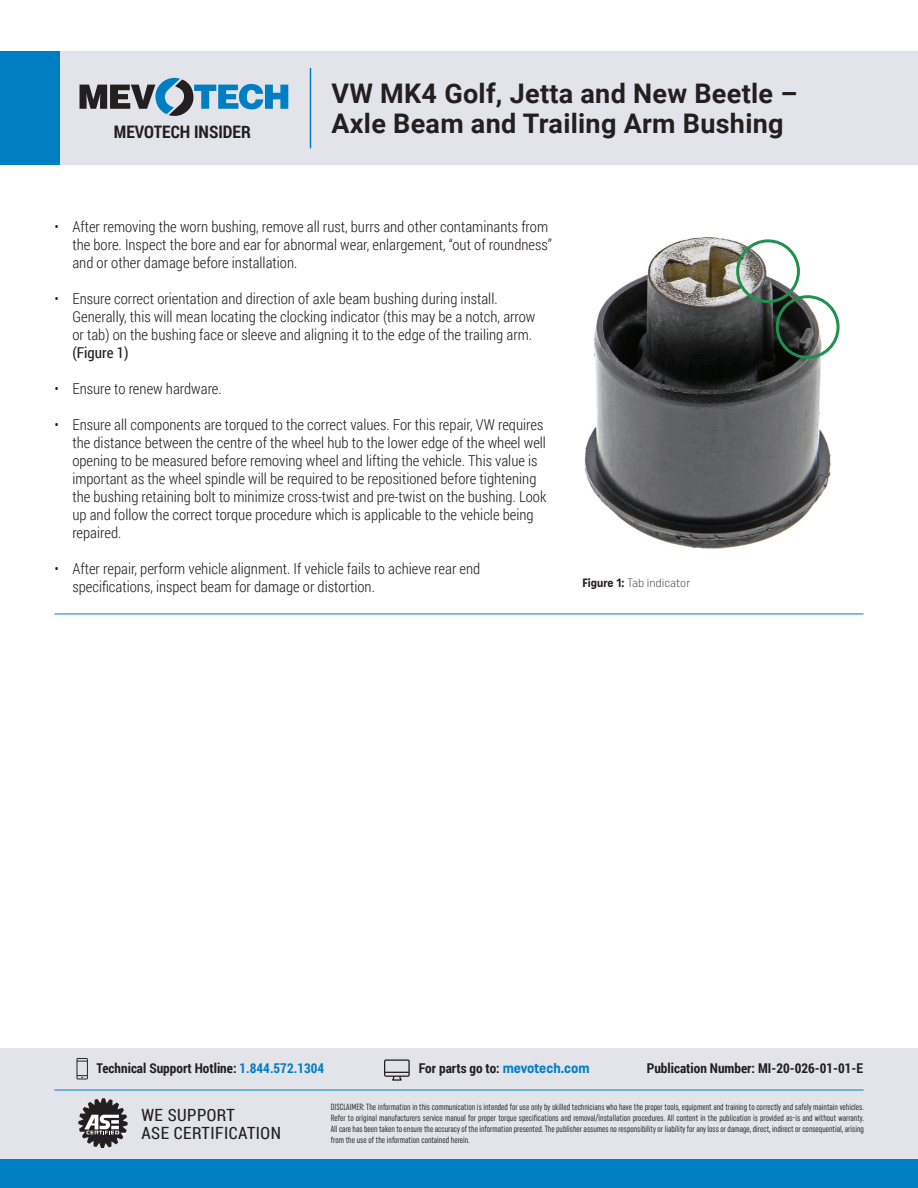
<style>
.page{position:relative;width:918px;height:1188px;background:#fff}
.page>*{position:absolute;margin:0;border:0;box-sizing:border-box;transform-origin:0 0}
.t1{font:700 27px "Roboto";letter-spacing:.01em;color:#231f20}
.t2{font:700 17.25px "Roboto Condensed";color:#231f20}
.t3{font:16.8px/18px "Roboto Condensed";letter-spacing:.03em;color:#231f20}
.t4{font:300 15px/18px "Roboto Condensed";color:#231f20}
.t5{font:15px "Roboto Condensed";color:#231f20}
.t6{font:700 13.5px "Roboto Condensed";color:#231f20}
.t7{font:300 12px "Uniform Condensed";color:#231f20}
.t8{font:extra-condensed 9px/10.8px "Uniform";color:#231f20;text-align:justify}
.s1{font-weight:700}
.s2{color:#007ec4}
.s3{font-family:"Uniform Condensed";font-size:14.25px;color:#007ec4}
</style>
<div class="page">
<div style="left:0;top:1049px;width:918px;height:139px;background:#e2e4e9"></div>
<div style="left:0;top:1160px;width:918px;height:28px;background:#007ec4"></div>
<svg style="left:78px;top:1098px;width:50px;height:50px"></svg>
<svg style="left:76px;top:1058px;width:12px;height:21px"></svg>
<svg style="left:384px;top:1059px;width:26px;height:22px"></svg>
<hr style="left:55px;top:1090px;width:808px;height:1px;background:#007ec4">
<div style="left:50px;top:51px;width:868px;height:113px;background:#e2e4e9"></div>
<div style="left:0;top:51px;width:59px;height:113px;background:#007ec4"></div>
<hr style="left:310px;top:69px;width:1px;height:79px;background:#007ec4">
<svg style="left:80px;top:78px;width:208px;height:38px"></svg>
<hr style="left:55px;top:614px;width:808px;height:1px;background:#007ec4">
<img style="left:584px;top:237px;width:252px;height:312px">
<div style="left:776px;top:295px;width:64px;height:64px;border:3px solid #1f9050;border-radius:50%"></div>
<div style="left:736px;top:239px;width:64px;height:64px;border:3px solid #1f9050;border-radius:50%"></div>
<p class="t2" style="left:114px;top:120px;width:138px">MEVOTECH INSIDER</p>
<h1 class="t1" style="left:332px;top:75px;width:467px">VW MK4 Golf, Jetta and New Beetle –</h1>
<h1 class="t1" style="left:332px;top:105px;width:454px">Axle Beam and Trailing Arm Bushing</h1>
<p class="t4" style="left:72px;top:217px;width:481px;text-indent:-18px">• After removing the worn bushing, remove all rust, burrs and other contaminants from the bore. Inspect the bore and ear for abnormal wear, enlargement, “out of roundness” and or other damage before installation.</p>
<p class="t4" style="left:72px;top:289px;width:465px;text-indent:-18px">• Ensure correct orientation and direction of axle beam bushing during install.<br>Generally, this will mean locating the clocking indicator (this may be a notch, arrow or tab) on the bushing face or sleeve and aligning it to the edge of the trailing arm.</p>
<p class="t5" style="left:72px;top:342px;width:58px">(Figure 1)</p>
<p class="t4" style="left:54px;top:379px;width:169px">• Ensure to renew hardware.</p>
<p class="t4" style="left:72px;top:415px;width:476px;text-indent:-18px">• Ensure all components are torqued to the correct values. For this repair, VW requires the distance between the centre of the wheel hub to the lower edge of the wheel well opening to be measured before removing wheel and lifting the vehicle. This value is important as the wheel spindle will be required to be repositioned before tightening the bushing retaining bolt to minimize cross-twist and pre-twist on the bushing. Look up and follow the correct torque procedure which is applicable to the vehicle being repaired.</p>
<p class="t4" style="left:72px;top:559px;width:410px;text-indent:-18px">• After repair, perform vehicle alignment. If vehicle fails to achieve rear end specifications, inspect beam for damage or distortion.</p>
<p class="t7" style="left:583px;top:576px;width:109px"><span class="s1">Figure 1:</span> Tab indicator</p>
<p class="t6" style="left:97px;top:1059px;width:229px">Technical Support Hotline: <span class="s2">1.844.572.1304</span></p>
<p class="t6" style="left:419px;top:1059px;width:172px">For parts go to: <span class="s3">mevotech.com</span></p>
<p class="t6" style="left:647px;top:1059px;width:218px">Publication Number: MI-20-026-01-01-E</p>
<p class="t3" style="left:141px;top:1106px;width:141px">WE SUPPORT<br>ASE CERTIFICATION</p>
<p class="t8" style="left:331px;top:1102px;width:535px">DISCLAIMER: The information in this communication is intended for use only by skilled technicians who have the proper tools, equipment and training to correctly and safely maintain vehicles.<br>Refer to original manufacturers service manual for proper torque specifications and removal/installation procedures. All content in the publication is provided as-is and without warranty.<br>All care has been taken to ensure the accuracy of the information presented. The publisher assumes no responsibility or liability for any loss or damage, direct, indirect or consequential, arising from the use of the information contained herein.</p>
</div>
